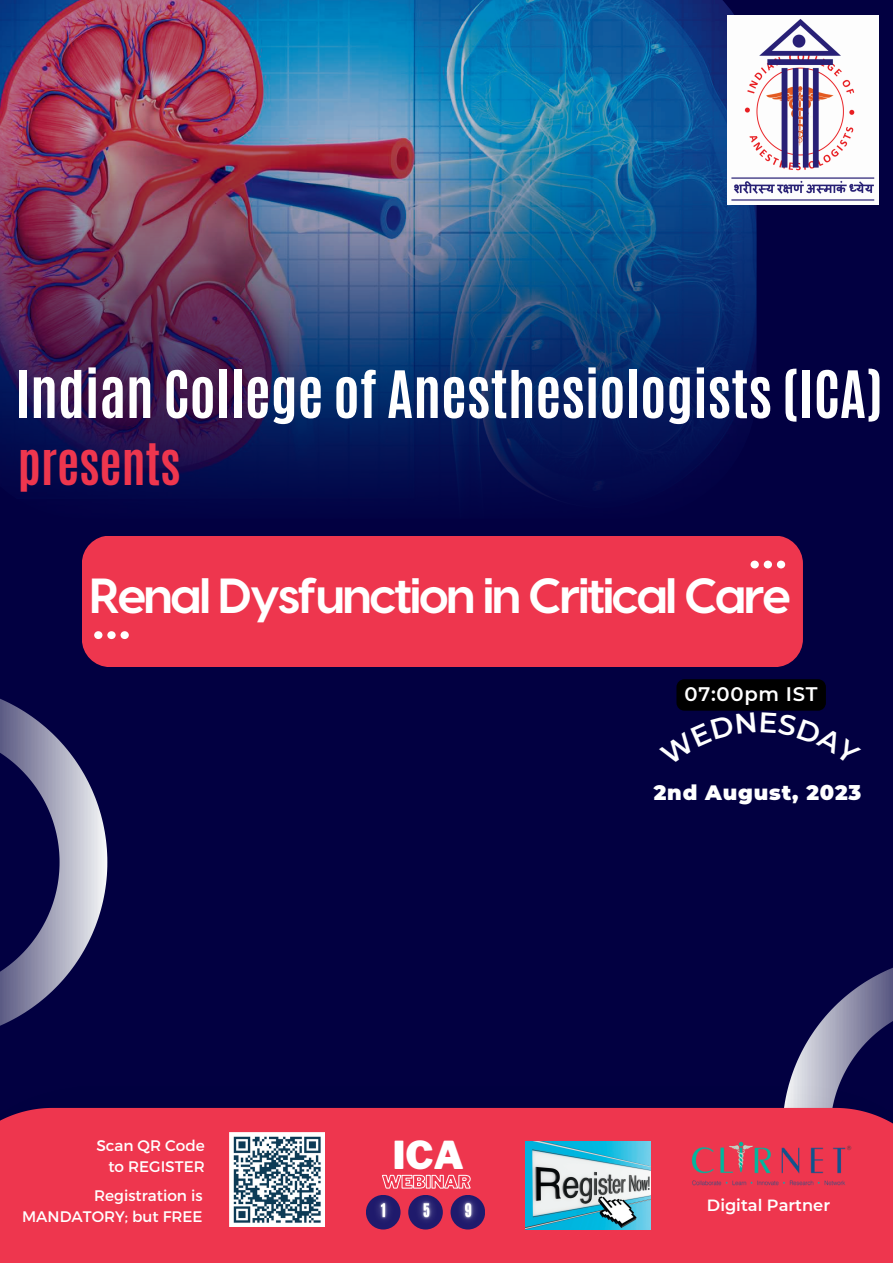
<style>
.page{position:relative;width:893px;height:1264px;background:#fff}
.page>*{position:absolute;margin:0;border:0;box-sizing:border-box;transform-origin:0 0}
.t1{font:700 55.5px "Antonio";color:#fff}
.t2{font:700 49.2px "Visby CF";letter-spacing:-.05em;color:#fff}
.t3{font:700 47.7px "Antonio";color:#ee364e}
.t4{font:900 38.25px "Libre Franklin";color:#fff}
.t5{font:900 20.85px "Montserrat";letter-spacing:.04em;color:#fff}
.t6{font:600 19.5px "Montserrat";letter-spacing:.035em;color:#fff}
.t7{font:600 16.2px "Montserrat";color:#fff}
.t8{font:15.3px/21px "Montserrat";color:#fff;text-align:right}
</style>
<div class="page">
<div style="left:0;top:0;width:892px;height:1262px;background:#020041"></div>
<svg style="left:0;top:699px;width:107px;height:327px"></svg>
<svg style="left:788px;top:968px;width:104px;height:118px"></svg>
<div style="left:82px;top:535px;width:720px;height:131px;background:#ee364e;border-radius:28px"></div>
<img style="left:0;top:0;width:756px;height:136px">
<img style="left:0;top:136px;width:879px;height:365px">
<svg style="left:750px;top:560px;width:35px;height:8px"></svg>
<svg style="left:94px;top:631px;width:35px;height:8px"></svg>
<img style="left:784px;top:1086px;width:55px;height:21px">
<div style="left:0;top:1107px;width:892px;height:155px;background:#ee364e"></div>
<img style="left:727px;top:16px;width:151px;height:189px">
<img style="left:230px;top:1132px;width:94px;height:94px">
<svg style="left:382px;top:1174px;width:89px;height:7px"></svg>
<img style="left:525px;top:1141px;width:125px;height:88px">
<img style="left:690px;top:1141px;width:162px;height:44px">
<img style="left:362px;top:1181px;width:84px;height:59px">
<img style="left:446px;top:1181px;width:44px;height:59px">
<svg style="left:676px;top:679px;width:150px;height:32px;background:#000002"></svg>
<p class="t1" style="left:15px;top:354px;width:869px">Indian College of Anesthesiologists (ICA)</p>
<p class="t3" style="left:18px;top:430px;width:164px">presents</p>
<p class="t2" style="left:89px;top:563px;width:703px">Renal Dysfunction in Critical Care</p>
<p class="t6" style="left:684px;top:682px;width:134px">07:00pm IST</p>
<p class="t8" style="left:96px;top:1133px;width:110px">Scan QR Code to REGISTER</p>
<p class="t4" style="left:393px;top:1131px;width:73px">ICA</p>
<p class="t8" style="left:22px;top:1184px;width:182px">Registration is<br>MANDATORY; but FREE</p>
<p class="t5" style="left:653px;top:779px;width:209px">2nd August, 2023</p>
<p class="t7" style="left:707px;top:1194px;width:125px">Digital Partner</p>
</div>
